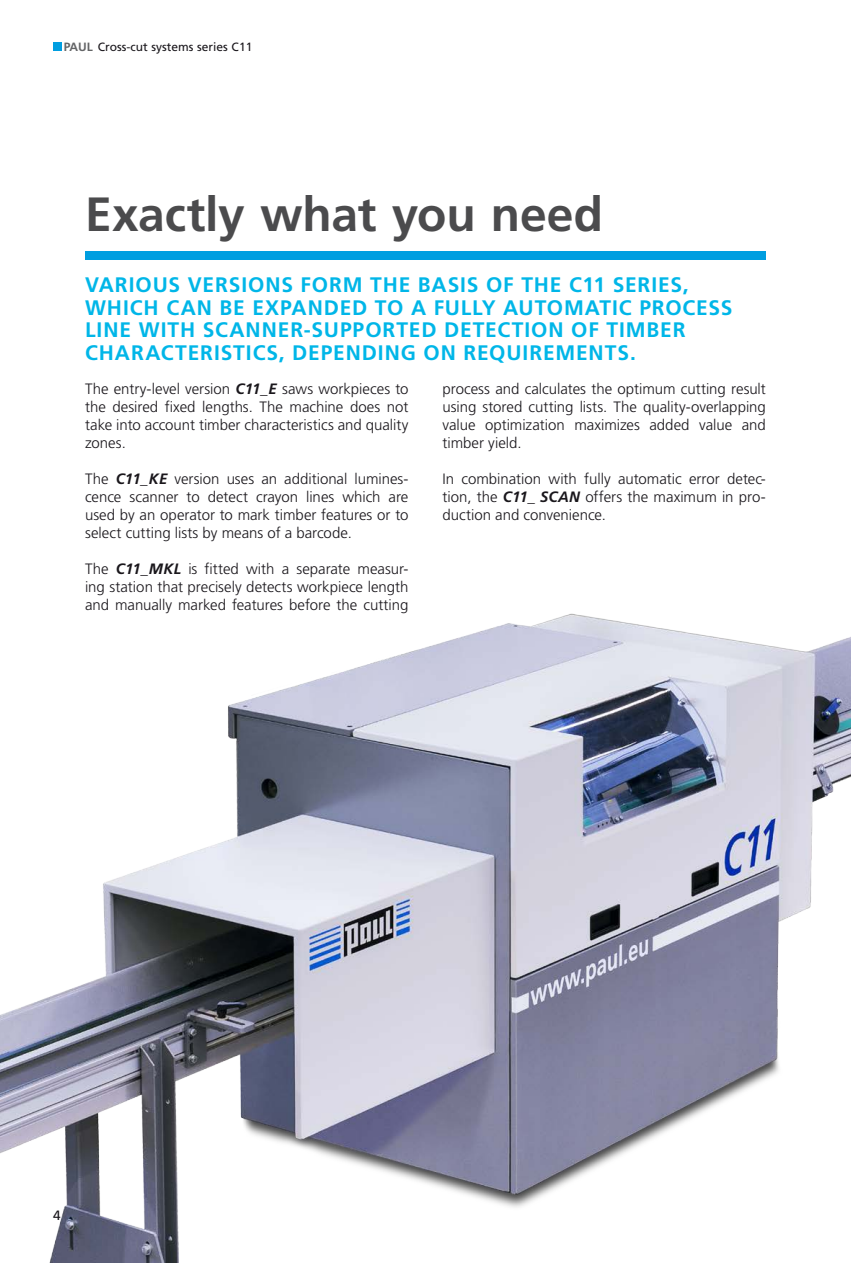
<style>
.page{position:relative;width:851px;height:1263px;background:#fff}
.page>*{position:absolute;margin:0;border:0;box-sizing:border-box;transform-origin:0 0}
.t1{font:700 48px "Frutiger";letter-spacing:-.005em;color:#4b4b4d}
.t2{font:700 21px/22.5px "Frutiger";letter-spacing:.04em;color:#00b6e8}
.t3{font:300 15px/18px "Frutiger";color:#1a171c;text-align:justify}
.t4{font:13.5px "Frutiger";color:#1a171c}
.t5{font:12px "Frutiger";color:#1a171c}
.s1{font-weight:700;color:#646567}
.s2{font-weight:700;font-style:italic}
</style>
<div class="page">
<img style="left:0;top:613px;width:850px;height:650px">
<div style="left:53px;top:43px;width:9px;height:8px;background:#009ee0"></div>
<div style="left:85px;top:251px;width:680px;height:8px;background:#009ee0"></div>
<p class="t5" style="left:64px;top:40px;width:190px"><span class="s1">PAUL</span> Cross-cut systems series C11</p>
<h1 class="t1" style="left:85px;top:186px;width:519px">Exactly what you need</h1>
<h2 class="t2" style="left:85px;top:274px;width:648px">VARIOUS VERSIONS FORM THE BASIS OF THE C11 SERIES, WHICH CAN BE EXPANDED TO A FULLY AUTOMATIC PROCESS LINE WITH SCANNER-SUPPORTED DETECTION OF TIMBER CHARACTERISTICS, DEPENDING ON REQUIREMENTS.</h2>
<p class="t3" style="left:85px;top:380px;width:325px">The entry-level version <span class="s2">C11_E</span> saws workpieces to the desired fixed lengths. The machine does not take into account timber characteristics and quality zones.</p>
<p class="t3" style="left:85px;top:470px;width:325px">The <span class="s2">C11_KE</span> version uses an additional lumines&shy;cence scanner to detect crayon lines which are used by an operator to mark timber features or to select cutting lists by means of a barcode.</p>
<p class="t3" style="left:85px;top:560px;width:325px">The <span class="s2">C11_MKL</span> is fitted with a separate measur&shy;ing station that precisely detects workpiece length and manually marked features before the cutting</p>
<p class="t3" style="left:442px;top:380px;width:325px">process and calculates the optimum cutting result using stored cutting lists. The quality-overlapping value optimization maximizes added value and timber yield.</p>
<p class="t3" style="left:442px;top:470px;width:325px">In combination with fully automatic error detec&shy;tion, the <span class="s2">C11_ SCAN</span> offers the maximum in pro&shy;duction and convenience.</p>
<p class="t4" style="left:53px;top:1208px;width:9px">4</p>
</div>
